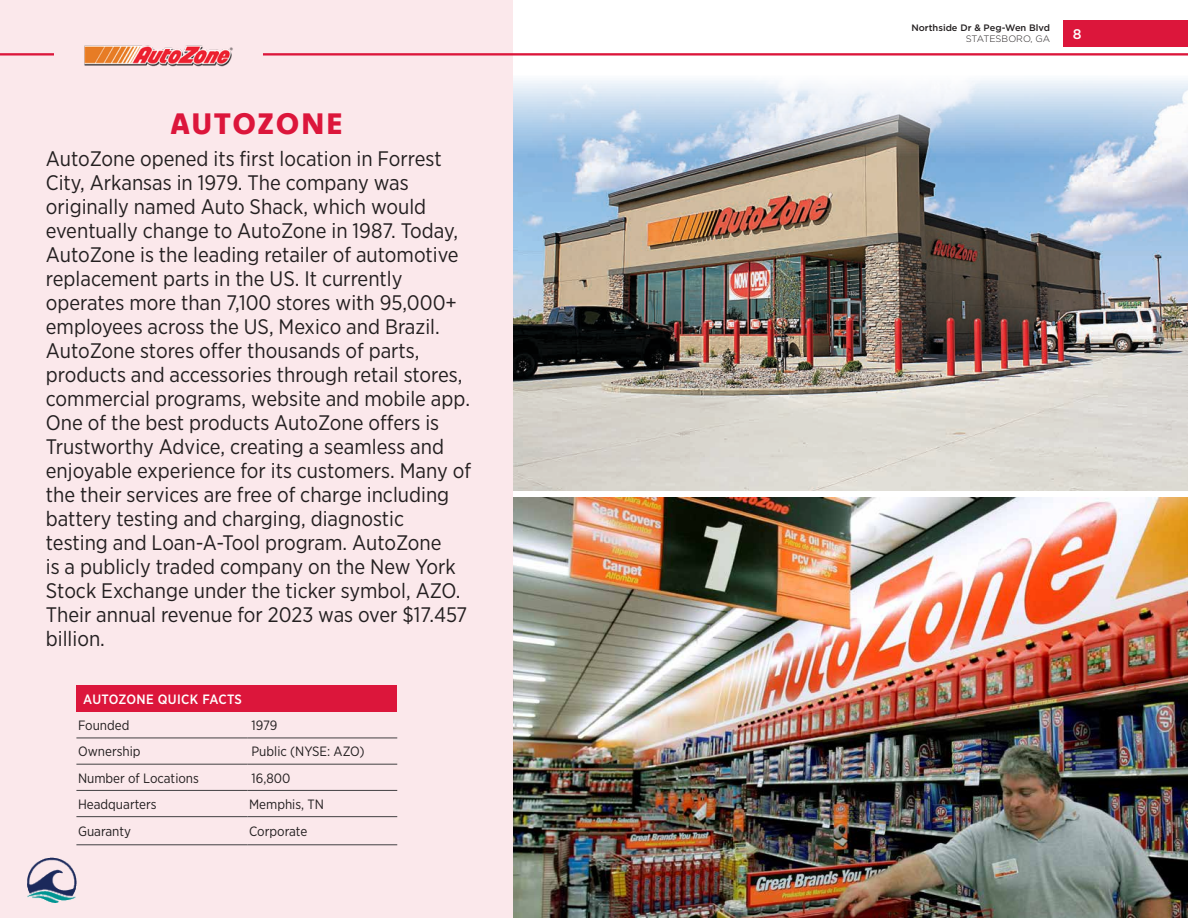
<style>
.page{position:relative;width:1188px;height:918px;background:#fff}
.page>*{position:absolute;margin:0;border:0;box-sizing:border-box;transform-origin:0 0}
.t1{font:800 30px "Komet";letter-spacing:.055em;color:#dc163b}
.t2{font:21px/24px "Gotham Narrow";color:#231f20}
.t3{font:500 13.95px "Gotham";color:#fff}
.t4{font:13.5px "Gotham Narrow";color:#231f20}
.t5{font:500 13.5px "Gotham Narrow";letter-spacing:.025em;color:#fff}
.t6{font:500 9.3px "Gotham";color:#231f20}
.t7{font:300 9.3px "Gotham";color:#231f20}
</style>
<div class="page">
<img style="left:513px;top:498px;width:675px;height:420px">
<img style="left:513px;top:80px;width:675px;height:410px">
<div style="left:0;top:0;width:513px;height:918px;background:#fbe8eb"></div>
<div style="left:76px;top:685px;width:321px;height:27px;background:#dc163b"></div>
<hr style="left:76px;top:738px;width:172px;height:1px;background:#414042">
<hr style="left:248px;top:738px;width:149px;height:1px;background:#414042">
<hr style="left:76px;top:764px;width:172px;height:1px;background:#414042">
<hr style="left:248px;top:764px;width:149px;height:1px;background:#414042">
<hr style="left:76px;top:790px;width:172px;height:1px;background:#414042">
<hr style="left:248px;top:790px;width:149px;height:1px;background:#414042">
<hr style="left:76px;top:816px;width:172px;height:1px;background:#414042">
<hr style="left:248px;top:816px;width:149px;height:1px;background:#414042">
<hr style="left:76px;top:844px;width:172px;height:1px;background:#414042">
<hr style="left:248px;top:844px;width:149px;height:1px;background:#414042">
<div style="left:1063px;top:20px;width:125px;height:27px;background:#dc163b"></div>
<hr style="left:263px;top:53px;width:925px;height:3px;background:#dc163b">
<hr style="left:0;top:53px;width:54px;height:3px;background:#dc163b">
<img style="left:28px;top:857px;width:48px;height:45px">
<img style="left:84px;top:45px;width:149px;height:22px">
<h1 class="t1" style="left:170px;top:104px;width:174px">AUTOZONE</h1>
<p class="t2" style="left:46px;top:147px;width:427px">AutoZone opened its first location in Forrest City, Arkansas in 1979. The company was originally named Auto Shack, which would eventually change to AutoZone in 1987. Today, AutoZone is the leading retailer of automotive replacement parts in the US. It currently operates more than 7,100 stores with 95,000+ employees across the US, Mexico and Brazil.<br>AutoZone stores offer thousands of parts, products and accessories through retail stores, commercial programs, website and mobile app.<br>One of the best products AutoZone offers is Trustworthy Advice, creating a seamless and enjoyable experience for its customers. Many of the their services are free of charge including battery testing and charging, diagnostic testing and Loan-A-Tool program. AutoZone<br>is a publicly traded company on the New York Stock Exchange under the ticker symbol, AZO.<br>Their annual revenue for 2023 was over $17.457 billion.</p>
<p class="t5" style="left:83px;top:691px;width:160px">AUTOZONE QUICK FACTS</p>
<p class="t4" style="left:78px;top:717px;width:53px">Founded</p>
<p class="t4" style="left:251px;top:717px;width:27px">1979</p>
<p class="t4" style="left:78px;top:743px;width:64px">Ownership</p>
<p class="t4" style="left:251px;top:743px;width:115px">Public (NYSE: AZO)</p>
<p class="t4" style="left:78px;top:770px;width:122px">Number of Locations</p>
<p class="t4" style="left:251px;top:770px;width:40px">16,800</p>
<p class="t4" style="left:78px;top:796px;width:80px">Headquarters</p>
<p class="t4" style="left:249px;top:796px;width:76px">Memphis, TN</p>
<p class="t4" style="left:78px;top:823px;width:55px">Guaranty</p>
<p class="t4" style="left:249px;top:823px;width:60px">Corporate</p>
<p class="t6" style="left:911px;top:22px;width:140px">Northside Dr &amp; Peg-Wen Blvd</p>
<p class="t7" style="left:966px;top:33px;width:86px">STATESBORO, GA</p>
<p class="t3" style="left:1073px;top:25px;width:10px">8</p>
</div>
